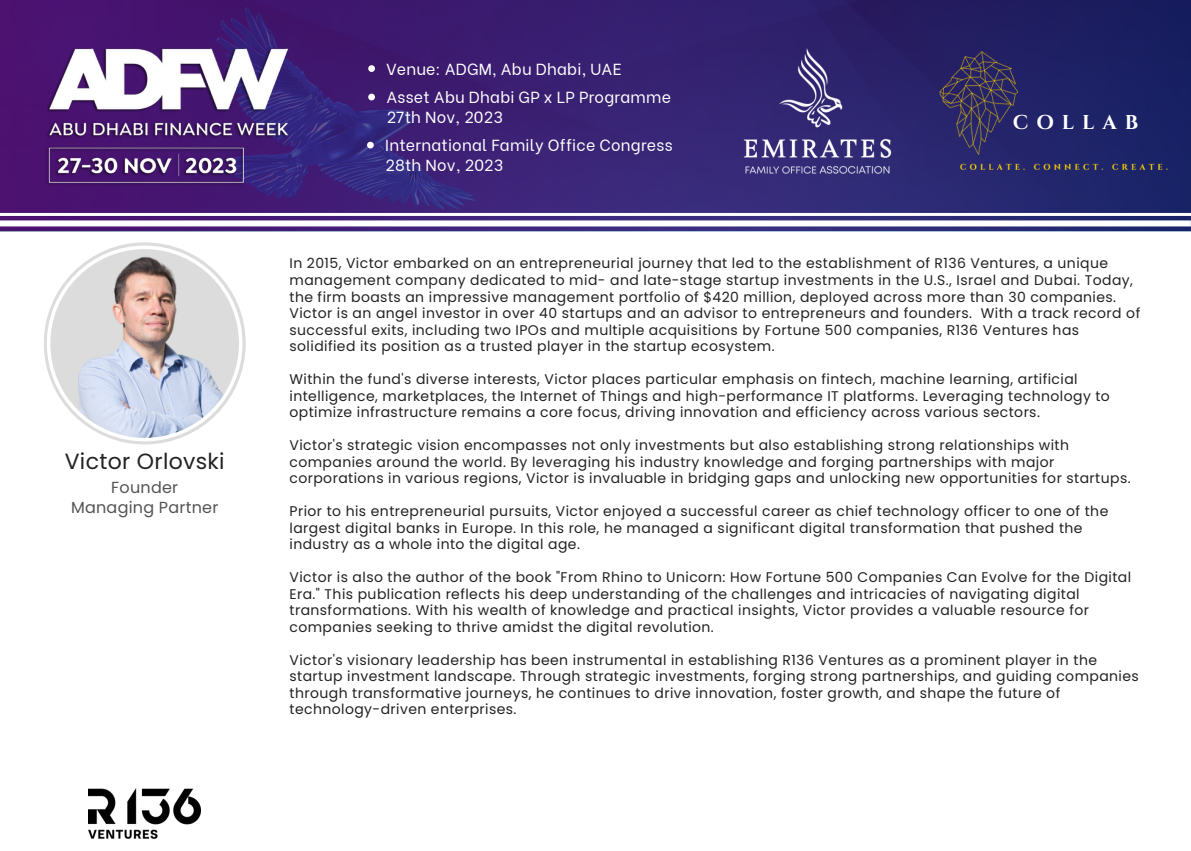
<style>
.page{position:relative;width:1191px;height:851px;background:#fff}
.page>*{position:absolute;margin:0;border:0;box-sizing:border-box;transform-origin:0 0}
.t1{font:22px "Poppins";letter-spacing:.015em;color:#222}
.t2{font:700 20px "Cinzel";letter-spacing:.4em;color:#fff}
.t3{font:16px "Be Vietnam";letter-spacing:.015em;color:#fff}
.t4{font:16px "Poppins";letter-spacing:.015em;color:#545454}
.t5{font:14px/16.5px "Poppins";letter-spacing:.03em;color:#222}
</style>
<div class="page">
<img style="left:0;top:0;width:1191px;height:231px">
<img style="left:206px;top:0;width:286px;height:220px">
<img style="left:46px;top:42px;width:247px;height:146px">
<img style="left:930px;top:42px;width:96px;height:122px">
<img style="left:945px;top:155px;width:240px;height:24px">
<img style="left:722px;top:17px;width:192px;height:182px">
<div style="left:0;top:220px;width:1191px;height:6px;background:#fff"></div>
<hr style="left:0;top:213px;width:1191px;height:3px;background:#fff">
<img style="left:89px;top:788px;width:112px;height:50px">
<svg style="left:368px;top:94px;width:7px;height:6px"></svg>
<svg style="left:367px;top:142px;width:7px;height:6px"></svg>
<svg style="left:368px;top:65px;width:7px;height:7px"></svg>
<svg style="left:47px;top:245px;width:196px;height:196px"></svg>
<p class="t1" style="left:65px;top:445px;width:161px">Victor Orlovski</p>
<p class="t4" style="left:111px;top:476px;width:68px">Founder</p>
<p class="t4" style="left:71px;top:496px;width:149px">Managing Partner</p>
<p class="t3" style="left:386px;top:56px;width:237px">Venue: ADGM, Abu Dhabi, UAE</p>
<p class="t3" style="left:386px;top:84px;width:286px">Asset Abu Dhabi GP x LP Programme</p>
<p class="t3" style="left:387px;top:104px;width:118px">27th Nov, 2023</p>
<p class="t3" style="left:385px;top:132px;width:289px">International Family Office Congress</p>
<p class="t3" style="left:385px;top:152px;width:119px">28th Nov, 2023</p>
<p class="t2" style="left:1013px;top:109px;width:127px">COLLAB</p>
<p class="t5" style="left:290px;top:255px;width:852px">In 2015, Victor embarked on an entrepreneurial journey that led to the establishment of R136 Ventures, a unique management company dedicated to mid- and late-stage startup investments in the U.S., Israel and Dubai. Today, the firm boasts an impressive management portfolio of $420 million, deployed across more than 30 companies.<br>Victor is an angel investor in over 40 startups and an advisor to entrepreneurs and founders. With a track record of successful exits, including two IPOs and multiple acquisitions by Fortune 500 companies, R136 Ventures has solidified its position as a trusted player in the startup ecosystem.</p>
<p class="t5" style="left:290px;top:371px;width:822px">Within the fund's diverse interests, Victor places particular emphasis on fintech, machine learning, artificial intelligence, marketplaces, the Internet of Things and high-performance IT platforms. Leveraging technology to optimize infrastructure remains a core focus, driving innovation and efficiency across various sectors.</p>
<p class="t5" style="left:290px;top:437px;width:843px">Victor's strategic vision encompasses not only investments but also establishing strong relationships with companies around the world. By leveraging his industry knowledge and forging partnerships with major corporations in various regions, Victor is invaluable in bridging gaps and unlocking new opportunities for startups.</p>
<p class="t5" style="left:290px;top:503px;width:820px">Prior to his entrepreneurial pursuits, Victor enjoyed a successful career as chief technology officer to one of the largest digital banks in Europe. In this role, he managed a significant digital transformation that pushed the industry as a whole into the digital age.</p>
<p class="t5" style="left:290px;top:569px;width:843px">Victor is also the author of the book "From Rhino to Unicorn: How Fortune 500 Companies Can Evolve for the Digital Era." This publication reflects his deep understanding of the challenges and intricacies of navigating digital transformations. With his wealth of knowledge and practical insights, Victor provides a valuable resource for companies seeking to thrive amidst the digital revolution.</p>
<p class="t5" style="left:290px;top:651px;width:851px">Victor's visionary leadership has been instrumental in establishing R136 Ventures as a prominent player in the startup investment landscape. Through strategic investments, forging strong partnerships, and guiding companies through transformative journeys, he continues to drive innovation, foster growth, and shape the future of technology-driven enterprises.</p>
</div>
